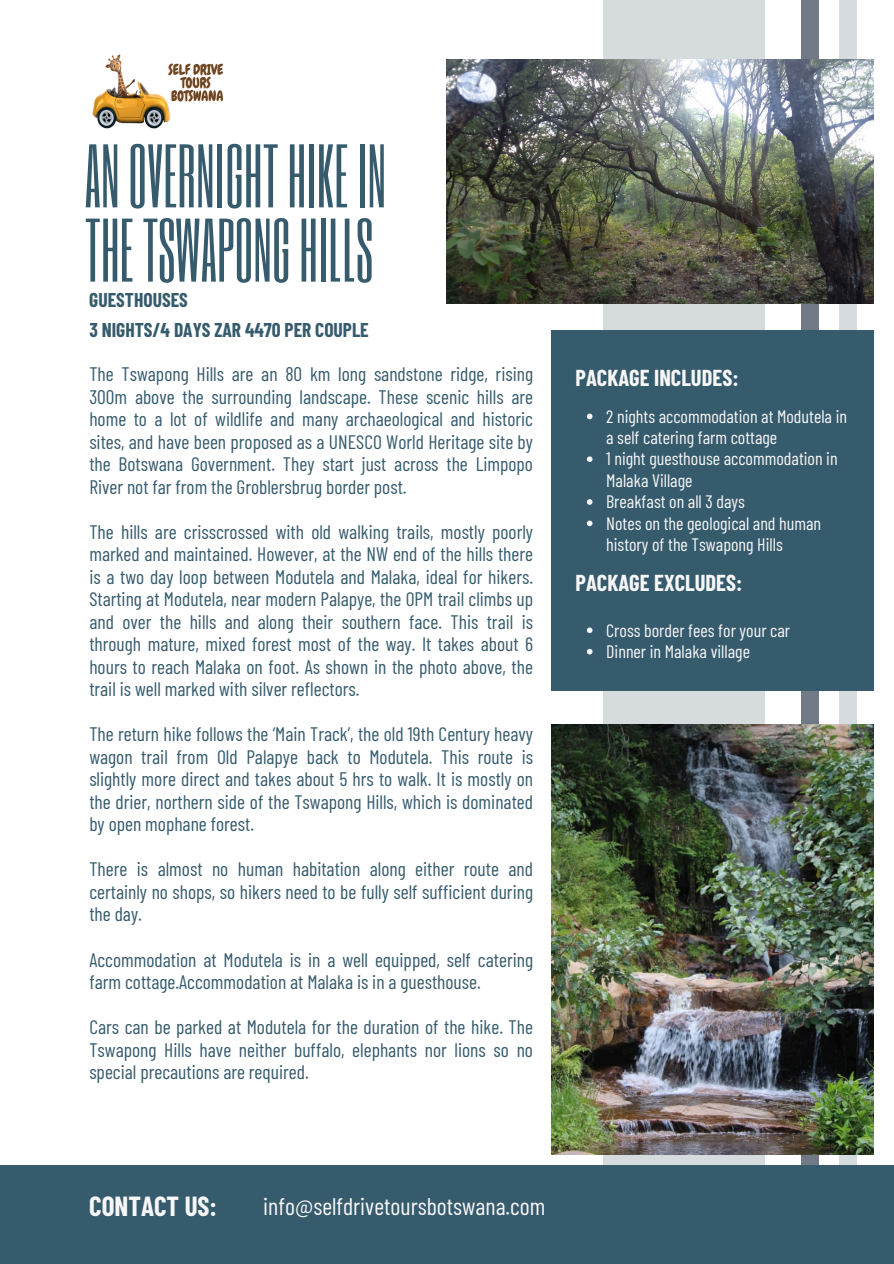
<style>
.page{position:relative;width:894px;height:1264px;background:#fff}
.page>*{position:absolute;margin:0;border:0;box-sizing:border-box;transform-origin:0 0}
.t1{font:74.7px/74.2px "Six Caps";color:#365b6d}
.t2{font:700 27px "Barlow Condensed";color:#f7f7f7}
.t3{font:24px "Barlow Condensed";color:#f7f7f7}
.t4{font:700 22.5px "Barlow Condensed";color:#f7f7f7}
.t5{font:19.5px/22.5px "Barlow Condensed";color:#365b6d;text-align:justify}
.t6{font:700 19.5px "Barlow Condensed";color:#365b6d}
.t7{font:18px/21.3px "Barlow Condensed";color:#f7f7f7}
</style>
<div class="page">
<div style="left:801px;top:0;width:17px;height:1263px;background:#727986"></div>
<div style="left:839px;top:0;width:17px;height:1263px;background:#d6dcde"></div>
<div style="left:603px;top:0;width:161px;height:1263px;background:#d6dcde"></div>
<div style="left:0;top:1165px;width:893px;height:98px;background:#365b6d"></div>
<img style="left:446px;top:59px;width:427px;height:244px">
<img style="left:92px;top:54px;width:132px;height:75px">
<div style="left:551px;top:330px;width:322px;height:361px;background:#365b6d"></div>
<svg style="left:586px;top:413px;width:6px;height:6px"></svg>
<svg style="left:586px;top:456px;width:6px;height:6px"></svg>
<svg style="left:586px;top:499px;width:6px;height:6px"></svg>
<svg style="left:586px;top:520px;width:6px;height:6px"></svg>
<svg style="left:586px;top:627px;width:6px;height:6px"></svg>
<svg style="left:586px;top:649px;width:6px;height:5px"></svg>
<img style="left:551px;top:724px;width:322px;height:430px">
<p class="t1" style="left:85px;top:137px;width:303px">ANOVERNIGHTHIKE IN<br>THE TSWAPONGHILLS</p>
<p class="t6" style="left:89px;top:288px;width:100px">GUESTHOUSES</p>
<h2 class="t6" style="left:89px;top:317px;width:281px">3 NIGHTS/4 DAYS ZAR 4470 PER COUPLE</h2>
<h3 class="t5" style="left:89px;top:362px;width:445px">The Tswapong Hills are an 80 km long sandstone ridge, rising 300m above the surrounding landscape. These scenic hills are home to a lot of wildlife and many archaeological and historic sites, and have been proposed as a UNESCO World Heritage site by the Botswana Government. They start just across the Limpopo River not far from the Groblersbrug border post.</h3>
<p class="t5" style="left:89px;top:519px;width:445px">The hills are crisscrossed with old walking trails, mostly poorly marked and maintained. However, at the NW end of the hills there is a two day loop between Modutela and Malaka, ideal for hikers.<br>Starting at Modutela, near modern Palapye, the OPM trail climbs up and over the hills and along their southern face. This trail is through mature, mixed forest most of the way. It takes about 6 hours to reach Malaka on foot. As shown in the photo above, the trail is well marked with silver reflectors.</p>
<p class="t5" style="left:89px;top:722px;width:445px">The return hike follows the ‘Main Track’, the old 19th Century heavy wagon trail from Old Palapye back to Modutela. This route is slightly more direct and takes about 5 hrs to walk. It is mostly on the drier, northern side of the Tswapong Hills, which is dominated by open mophane forest.</p>
<p class="t5" style="left:89px;top:857px;width:445px">There is almost no human habitation along either route and certainly no shops, so hikers need to be fully self sufficient during the day.</p>
<p class="t5" style="left:89px;top:947px;width:445px">Accommodation at Modutela is in a well equipped, self catering farm cottage.Accommodation at Malaka is in a guesthouse.</p>
<p class="t5" style="left:89px;top:1014px;width:445px">Cars can be parked at Modutela for the duration of the hike. The Tswapong Hills have neither buffalo, elephants nor lions so no special precautions are required.</p>
<h1 class="t4" style="left:575px;top:363px;width:164px">PACKAGE INCLUDES:</h1>
<h5 class="t7" style="left:606px;top:405px;width:242px">2 nights accommodation at Modutela in a self catering farm cottage</h5>
<h5 class="t7" style="left:606px;top:447px;width:233px">1 night guesthouse accommodation in<br>Malaka Village</h5>
<h3 class="t7" style="left:606px;top:490px;width:140px">Breakfast on all 3 days</h3>
<p class="t7" style="left:606px;top:511px;width:216px">Notes on the geological and human history of the Tswapong Hills</p>
<p class="t4" style="left:575px;top:568px;width:168px">PACKAGE EXCLUDES:</p>
<p class="t7" style="left:606px;top:618px;width:185px">Cross border fees for your car</p>
<p class="t7" style="left:606px;top:640px;width:145px">Dinner in Malaka village</p>
<p class="t2" style="left:89px;top:1189px;width:129px">CONTACT US:</p>
<p class="t3" style="left:263px;top:1191px;width:283px">info@selfdrivetoursbotswana.com</p>
</div>
